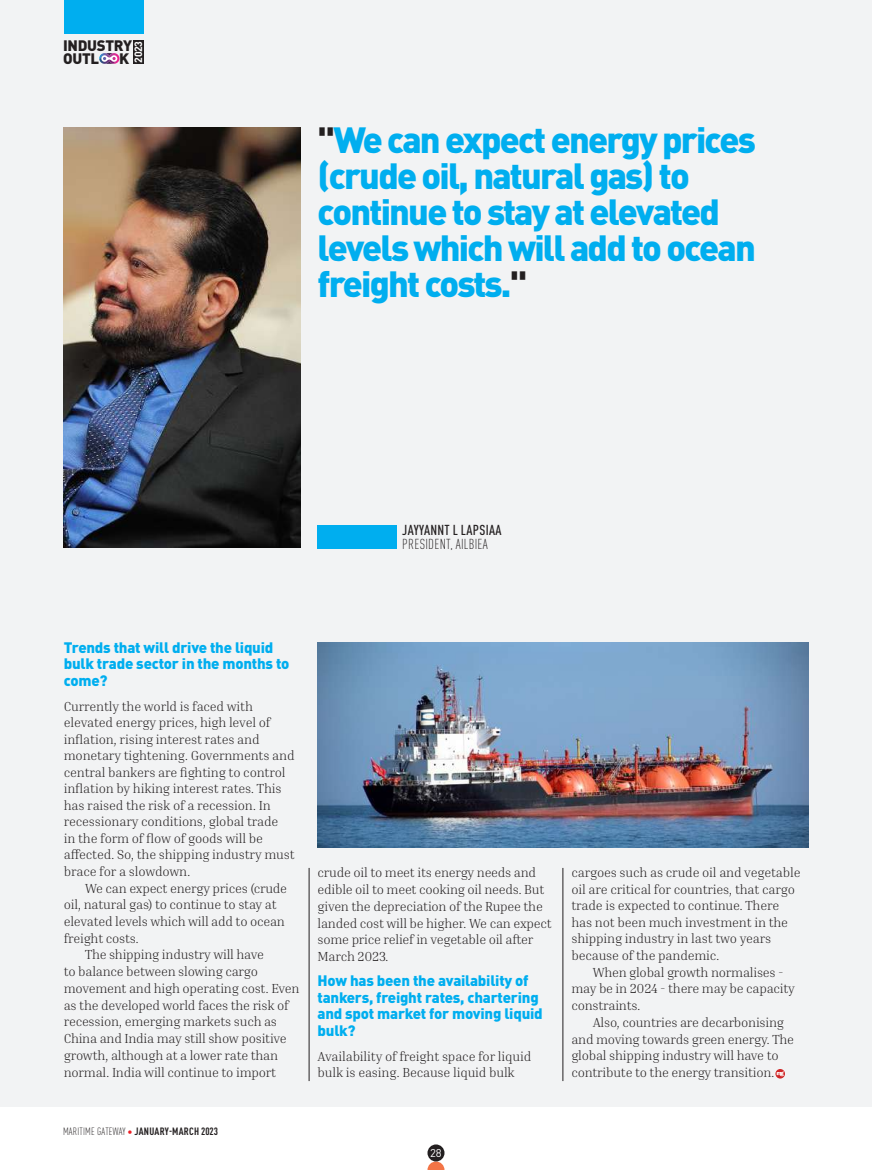
<style>
.page{position:relative;width:872px;height:1170px;background:#fff}
.page>*{position:absolute;margin:0;border:0;box-sizing:border-box;transform-origin:0 0}
.t1{font:900 36px/36px "DIN Pro";letter-spacing:-.05em;color:#00aeef}
.t2{font:900 15px/16.5px "DIN Pro";letter-spacing:-.015em;color:#00aeef}
.t3{font:900 15px/12.8px "DIN Pro";letter-spacing:-.02em;color:#231f20}
.t4{font:300 condensed 14.25px "DIN Pro";letter-spacing:.02em;color:#231f20}
.t5{font:500 condensed 14.25px "DIN Pro";letter-spacing:.02em;color:#231f20}
.t6{font:300 13.2px/16.5px "Inria Serif";letter-spacing:-.02em;color:#231f20}
.t7{font:11.25px "DIN Pro";color:#fff}
.t8{font:700 condensed 10.5px "DIN Pro";letter-spacing:.02em;color:#231f20}
.t9{font:700 10.5px "DIN Pro";color:#fff}
.s1{color:#231f20}
.s2{font-weight:300}
.s3{font-weight:300;color:#ee1d23}
</style>
<div class="page">
<svg style="left:427px;top:1161px;width:17px;height:8px"></svg>
<div style="left:427px;top:1144px;width:17px;height:17px;background:#231f20;border-radius:50%"></div>
<div style="left:0;top:0;width:872px;height:1106px;background:#f2f3f4"></div>
<svg style="left:99px;top:53px;width:20px;height:11px"></svg>
<div style="left:133px;top:40px;width:10px;height:24px;background:#231f20"></div>
<div style="left:64px;top:0;width:79px;height:33px;background:#00aeef"></div>
<div style="left:317px;top:525px;width:80px;height:23px;background:#00aeef"></div>
<img style="left:64px;top:127px;width:236px;height:421px">
<svg style="left:775px;top:1068px;width:10px;height:10px"></svg>
<svg style="left:776px;top:1071px;width:7px;height:5px"></svg>
<img style="left:317px;top:642px;width:491px;height:205px">
<hr style="left:562px;top:867px;width:1px;height:213px;background:#231f20">
<hr style="left:309px;top:867px;width:1px;height:213px;background:#231f20">
<p class="t3" style="left:63px;top:37px;width:71px">INDUSTRY<br>OUTL</p>
<p class="t3" style="left:119px;top:50px;width:12px">K</p>
<p class="t9" style="left:129px;top:63px;width:23px;rotate:-90deg">2023</p>
<h1 class="t1" style="left:317px;top:117px;width:440px"><span class="s1">"</span>We can expect energy prices (crude oil, natural gas) to continue to stay at elevated levels which will add to ocean freight costs.<span class="s1">"</span></h1>
<p class="t5" style="left:402px;top:519px;width:101px">JAYYANNT L LAPSIAA</p>
<p class="t4" style="left:402px;top:533px;width:87px">PRESIDENT, AILBIEA</p>
<p class="t2" style="left:64px;top:637px;width:227px">Trends that will drive the liquid bulk trade sector in the months to come?</p>
<p class="t6" style="left:64px;top:697px;width:232px">Currently the world is faced with elevated energy prices, high level of inflation, rising interest rates and monetary tightening. Governments and central bankers are fighting to control inflation by hiking interest rates. This has raised the risk of a recession. In recessionary conditions, global trade<br>in the form of flow of goods will be affected. So, the shipping industry must brace for a slowdown.</p>
<p class="t6" style="left:85px;top:879px;width:203px">We can expect energy prices (crude</p>
<p class="t6" style="left:64px;top:896px;width:214px">oil, natural gas) to continue to stay at</p>
<p class="t6" style="left:64px;top:912px;width:223px">elevated levels which will add to ocean</p>
<p class="t6" style="left:64px;top:929px;width:77px">freight costs.</p>
<p class="t6" style="left:85px;top:946px;width:180px">The shipping industry will have</p>
<p class="t6" style="left:64px;top:963px;width:196px">to balance between slowing cargo</p>
<p class="t6" style="left:64px;top:979px;width:237px">movement and high operating cost. Even</p>
<p class="t6" style="left:64px;top:996px;width:226px">as the developed world faces the risk of</p>
<p class="t6" style="left:64px;top:1013px;width:215px">recession, emerging markets such as</p>
<p class="t6" style="left:64px;top:1029px;width:224px">China and India may still show positive</p>
<p class="t6" style="left:64px;top:1046px;width:216px">growth, although at a lower rate than</p>
<p class="t6" style="left:64px;top:1063px;width:214px">normal. India will continue to import</p>
<p class="t6" style="left:317px;top:864px;width:236px">crude oil to meet its energy needs and edible oil to meet cooking oil needs. But given the depreciation of the Rupee the landed cost will be higher. We can expect some price relief in vegetable oil after March 2023.</p>
<p class="t2" style="left:317px;top:970px;width:227px">How has been the availability of tankers, freight rates, chartering and spot market for moving liquid bulk?</p>
<p class="t6" style="left:317px;top:1047px;width:215px">Availability of freight space for liquid bulk is easing. Because liquid bulk</p>
<p class="t8" style="left:63px;top:1123px;width:156px"><span class="s2">MARITIME GATEWAY</span> <span class="s3">∙</span> JANUARY-MARCH 2023</p>
<p class="t7" style="left:430px;top:1143px;width:13px">28</p>
<p class="t6" style="left:571px;top:864px;width:231px">cargoes such as crude oil and vegetable oil are critical for countries, that cargo trade is expected to continue. There has not been much investment in the shipping industry in last two years because of the pandemic.</p>
<p class="t6" style="left:571px;top:963px;width:225px;text-indent:21px">When global growth normalises - may be in 2024 - there may be capacity constraints.</p>
<p class="t6" style="left:571px;top:1013px;width:224px;text-indent:21px">Also, countries are decarbonising and moving towards green energy. The global shipping industry will have to contribute to the energy transition.</p>
</div>
